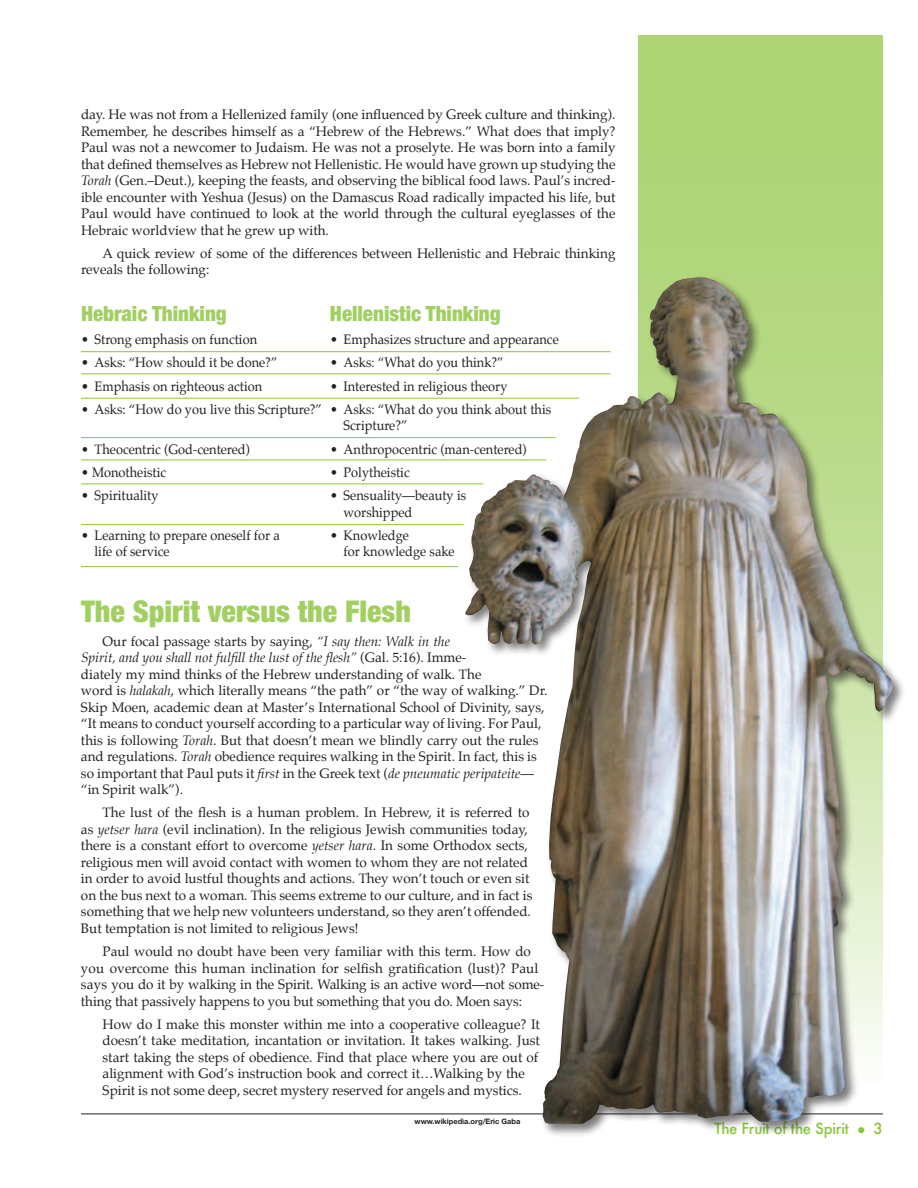
<style>
.page{position:relative;width:918px;height:1188px;background:#fff}
.page>*{position:absolute;margin:0;border:0;box-sizing:border-box;transform-origin:0 0}
.t1{font:900 condensed 30px "Helvetica Neue LT Std";color:#a2cf62}
.t2{font:900 condensed 21px "Helvetica Neue LT Std";color:#a2cf62}
.t3{font:500 15px "Futura";letter-spacing:-.02em;color:#8bc63e}
.t4{font:13.5px/16.5px "Palatino";color:#231f20}
.t5{font:13.5px/16.5px "Palatino";color:#231f20;scale:.95 1}
.t6{font:700 7.5px "Helvetica Neue LT Std";color:#231f20}
.s1{font-style:italic}
</style>
<div class="page">
<hr style="left:81px;top:1114px;width:802px;height:1px;background:#231f20">
<div style="left:639px;top:35px;width:244px;height:1049px;background:#aed475"></div>
<div style="left:462px;top:274px;width:443px;height:863px;background:#231f20;opacity:.6"></div>
<img style="left:465px;top:278px;width:381px;height:846px">
<hr style="left:81px;top:351px;width:530px;height:1px;background:#8bc63e">
<hr style="left:81px;top:374px;width:530px;height:1px;background:#8bc63e">
<hr style="left:81px;top:398px;width:498px;height:1px;background:#8bc63e">
<hr style="left:81px;top:437px;width:475px;height:1px;background:#8bc63e">
<hr style="left:81px;top:460px;width:465px;height:1px;background:#8bc63e">
<hr style="left:81px;top:483px;width:402px;height:1px;background:#8bc63e">
<hr style="left:81px;top:524px;width:383px;height:1px;background:#8bc63e">
<hr style="left:81px;top:566px;width:377px;height:1px;background:#8bc63e">
<p class="t4" style="left:81px;top:106px;width:536px;text-align:justify">day. He was not from a Hellenized family (one influenced by Greek culture and thinking).<br>Remember, he describes himself as a “Hebrew of the Hebrews.” What does that imply?<br>Paul was not a newcomer to Judaism. He was not a proselyte. He was born into a family that defined themselves as Hebrew not Hellenistic. He would have grown up studying the <span class="s1">Torah</span> (Gen.–Deut.), keeping the feasts, and observing the biblical food laws. Paul’s incred&shy;ible encounter with Yeshua (Jesus) on the Damascus Road radically impacted his life, but Paul would have continued to look at the world through the cultural eyeglasses of the Hebraic worldview that he grew up with.</p>
<p class="t4" style="left:81px;top:245px;width:536px;text-indent:22px">A quick review of some of the differences between Hellenistic and Hebraic thinking reveals the following:</p>
<h2 class="t2" style="left:81px;top:300px;width:207px">Hebraic Thinking H</h2>
<h2 class="t2" style="left:342px;top:300px;width:160px">ellenistic Thinking</h2>
<p class="t5" style="left:81px;top:331px;width:187px">• Strong emphasis on function</p>
<p class="t5" style="left:330px;top:331px;width:242px">• Emphasizes structure and appearance</p>
<p class="t5" style="left:81px;top:354px;width:208px">• Asks: “How should it be done?”</p>
<p class="t5" style="left:330px;top:354px;width:184px">• Asks: “What do you think?”</p>
<p class="t5" style="left:81px;top:378px;width:192px">• Emphasis on righteous action</p>
<p class="t5" style="left:330px;top:378px;width:188px">• Interested in religious theory</p>
<p class="t5" style="left:344px;top:401px;width:220px;text-indent:-263px">• Asks: “How do you live this Scripture?” • Asks: “What do you think about this<br>Scripture?”</p>
<p class="t5" style="left:81px;top:441px;width:179px">• Theocentric (God-centered)</p>
<p class="t5" style="left:330px;top:441px;width:209px">• Anthropocentric (man-centered)</p>
<p class="t5" style="left:81px;top:464px;width:91px">• Monotheistic</p>
<p class="t5" style="left:330px;top:464px;width:85px">• Polytheistic</p>
<p class="t5" style="left:81px;top:487px;width:83px">• Spirituality</p>
<p class="t5" style="left:344px;top:487px;width:131px;text-indent:-14px">• Sensuality—beauty is worshipped</p>
<p class="t5" style="left:81px;top:527px;width:211px">• Learning to prepare oneself for a</p>
<p class="t5" style="left:330px;top:527px;width:85px">• Knowledge</p>
<p class="t5" style="left:95px;top:543px;width:80px">life of service</p>
<p class="t5" style="left:344px;top:543px;width:119px">for knowledge sake</p>
<h1 class="t1" style="left:81px;top:593px;width:332px">The Spirit versus the Flesh</h1>
<p class="t4" style="left:81px;top:633px;width:468px;text-indent:22px">Our focal passage starts by saying, <span class="s1">“I say then: Walk in the<br>Spirit, and you shall not fulfill the lust of the flesh”</span> (Gal. 5:16). Imme-<br>diately my mind thinks of the Hebrew understanding of walk. The<br>word is <span class="s1">halakah</span>, which literally means “the path” or “the way of walking.” Dr.<br>Skip Moen, academic dean at Master’s International School of Divinity, says, “It means to conduct yourself according to a particular way of living. For Paul, this is following <span class="s1">Torah</span>. But that doesn’t mean we blindly carry out the rules and regulations. <span class="s1">Torah</span> obedience requires walking in the Spirit. In fact, this is so important that Paul puts it <span class="s1">first</span> in the Greek text (<span class="s1">de pneumatic peripateite</span>— “in Spirit walk”).</p>
<p class="t4" style="left:81px;top:804px;width:453px;text-indent:22px">The lust of the flesh is a human problem. In Hebrew, it is referred to as <span class="s1">yetser hara</span> (evil inclination). In the religious Jewish communities today, there is a constant effort to overcome <span class="s1">yetser hara</span>. In some Orthodox sects, religious men will avoid contact with women to whom they are not related in order to avoid lustful thoughts and actions. They won’t touch or even sit on the bus next to a woman. This seems extreme to our culture, and in fact is something that we help new volunteers understand, so they aren’t offended.<br>But temptation is not limited to religious Jews!</p>
<p class="t4" style="left:81px;top:943px;width:465px;text-indent:22px">Paul would no doubt have been very familiar with this term. How do you overcome this human inclination for selfish gratification (lust)? Paul says you do it by walking in the Spirit. Walking is an active word—not some&shy;thing that passively happens to you but something that you do. Moen says:</p>
<p class="t4" style="left:103px;top:1016px;width:439px">How do I make this monster within me into a cooperative colleague? It doesn’t take meditation, incantation or invitation. It takes walking. Just start taking the steps of obedience. Find that place where you are out of alignment with God’s instruction book and correct it…Walking by the Spirit is not some deep, secret mystery reserved for angels and mystics.</p>
<p class="t6" style="left:415px;top:1117px;width:107px">www.wikipedia.org/Eric Gaba</p>
<p class="t3" style="left:714px;top:1118px;width:170px">The Fruit of the Spirit ● 3</p>
</div>
